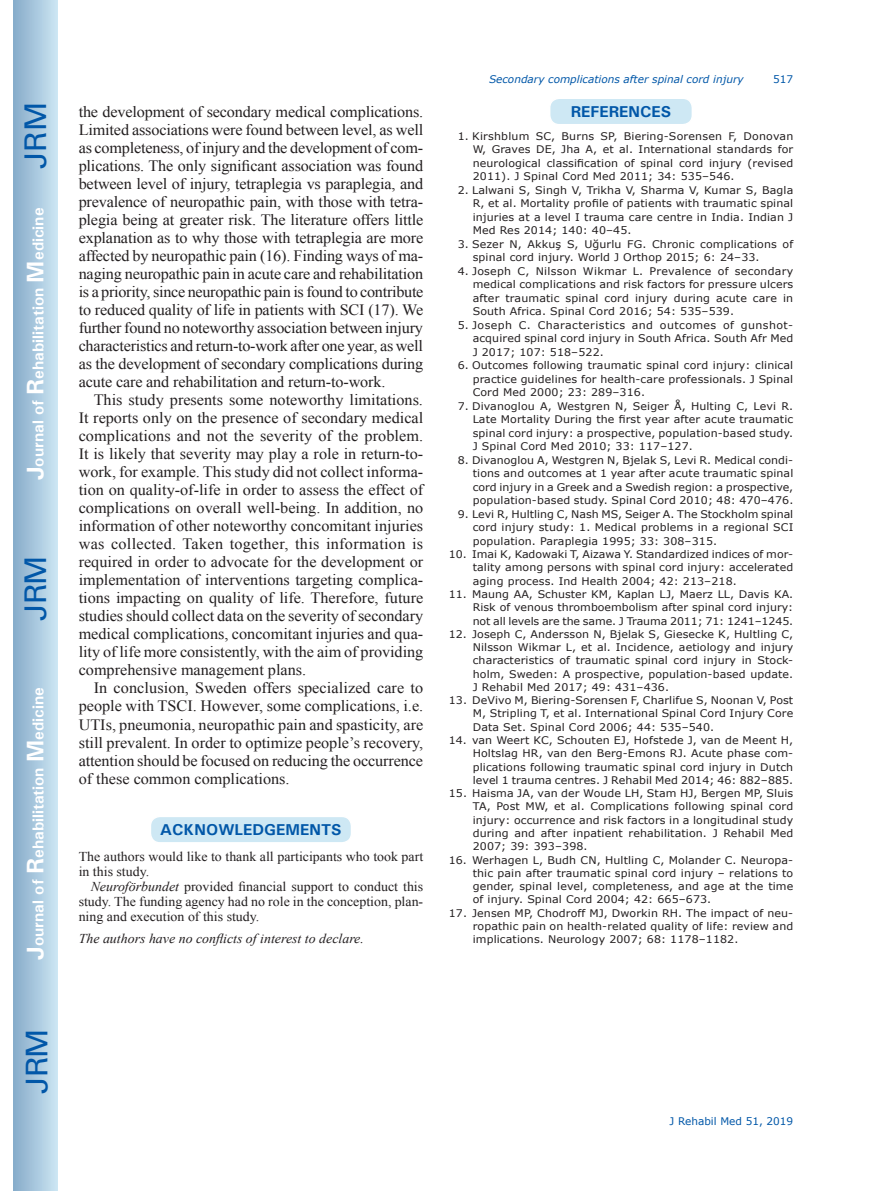
<style>
.page{position:relative;width:872px;height:1191px;background:#fff}
.page>*{position:absolute;margin:0;border:0;box-sizing:border-box;transform-origin:0 0}
.t1{font:30px "Univers";letter-spacing:-.03em;color:#0157a8}
.t2{font:15.75px/18px "Times New Roman";letter-spacing:-.005em;color:#231f20;text-align:justify}
.t3{font:700 15.75px "Univers";color:#fff}
.t4{font:700 15.75px "Univers";color:#0157a8}
.t5{font:13.5px/15px "Times New Roman";color:#231f20}
.t6{font:italic 13.5px "Times New Roman";color:#231f20}
.t7{font:10.5px/13.5px "Verdana";letter-spacing:.01em;color:#231f20;text-align:justify;scale:1.05 1}
.t8{font:italic 10.5px "Verdana";color:#0157a8}
.t9{font:10.5px "Verdana";color:#0157a8}
.s1{font-size:24px}
.s2{font-style:italic}
</style>
<div class="page">
<div style="left:14px;top:0;width:43px;height:1191px;background:linear-gradient(to right,#88acca,#cbe5f2)"></div>
<div style="left:549px;top:98px;width:143px;height:27px;background:#cee8f4;border-radius:10px"></div>
<div style="left:549px;top:97px;width:144px;height:28px;border:2px solid #fff;border-radius:10px"></div>
<div style="left:150px;top:816px;width:201px;height:27px;background:#cee8f4;border-radius:10px"></div>
<div style="left:150px;top:815px;width:202px;height:28px;border:2px solid #fff;border-radius:10px"></div>
<h1 class="t1" style="left:18px;top:169px;width:68px;rotate:-90deg">JRM</h1>
<h2 class="t3" style="left:28px;top:480px;width:274px;rotate:-90deg"><span class="s1">J</span>ournal of <span class="s1">R</span>ehabilitation <span class="s1">M</span>edicine</h2>
<h1 class="t1" style="left:18px;top:620px;width:67px;rotate:-90deg">JRM</h1>
<h2 class="t3" style="left:28px;top:959px;width:274px;rotate:-90deg"><span class="s1">J</span>ournal of <span class="s1">R</span>ehabilitation <span class="s1">M</span>edicine</h2>
<h1 class="t1" style="left:19px;top:1093px;width:67px;rotate:-90deg">JRM</h1>
<p class="t2" style="left:79px;top:103px;width:346px">the development of secondary medical complications.<br>Limited associations were found between level, as well as completeness, of injury and the development of com&shy;plications. The only significant association was found between level of injury, tetraplegia vs paraplegia, and prevalence of neuropathic pain, with those with tetra&shy;plegia being at greater risk. The literature offers little explanation as to why those with tetraplegia are more affected by neuropathic pain (16). Finding ways of ma&shy;naging neuropathic pain in acute care and rehabilitation is a priority, since neuropathic pain is found to contribute to reduced quality of life in patients with SCI (17). We further found no noteworthy association between injury characteristics and return-to-work after one year, as well as the development of secondary complications during acute care and rehabilitation and return-to-work.</p>
<p class="t2" style="left:79px;top:391px;width:346px;text-indent:15px">This study presents some noteworthy limitations.<br>It reports only on the presence of secondary medical complications and not the severity of the problem.<br>It is likely that severity may play a role in return-to&shy;work, for example. This study did not collect informa&shy;tion on quality-of-life in order to assess the effect of complications on overall well-being. In addition, no information of other noteworthy concomitant injuries was collected. Taken together, this information is required in order to advocate for the development or implementation of interventions targeting complica&shy;tions impacting on quality of life. Therefore, future studies should collect data on the severity of secondary medical complications, concomitant injuries and qua&shy;lity of life more consistently, with the aim of providing comprehensive management plans.</p>
<p class="t2" style="left:79px;top:679px;width:346px;text-indent:15px">In conclusion, Sweden offers specialized care to people with TSCI. However, some complications, i.e.<br>UTIs, pneumonia, neuropathic pain and spasticity, are still prevalent. In order to optimize people’s recovery, attention should be focused on reducing the occurrence of these common complications.</p>
<h2 class="t4" style="left:160px;top:820px;width:183px">ACKNOWLEDGEMENTS</h2>
<p class="t5" style="left:79px;top:848px;width:346px">The authors would like to thank all participants who took part in this study.</p>
<p class="t5" style="left:79px;top:878px;width:346px;text-align:justify;text-indent:12px"><span class="s2">Neuroförbundet</span> provided financial support to conduct this study. The funding agency had no role in the conception, plan&shy;ning and execution of this study.</p>
<p class="t6" style="left:79px;top:929px;width:287px">The authors have no conflicts of interest to declare.</p>
<p class="t8" style="left:489px;top:72px;width:256px">Secondary complications after spinal cord injury</p>
<p class="t9" style="left:773px;top:72px;width:22px">517</p>
<h2 class="t4" style="left:571px;top:102px;width:102px">REFERENCES</h2>
<p class="t7" style="left:473px;top:129px;width:307px;text-indent:-15px">1. Kirshblum SC, Burns SP, Biering-Sorensen F, Donovan W, Graves DE, Jha A, et al. International standards for neurological classification of spinal cord injury (revised 2011). J Spinal Cord Med 2011; 34: 535–546.</p>
<p class="t7" style="left:473px;top:183px;width:307px;text-indent:-15px">2. Lalwani S, Singh V, Trikha V, Sharma V, Kumar S, Bagla R, et al. Mortality profile of patients with traumatic spinal injuries at a level I trauma care centre in India. Indian J Med Res 2014; 140: 40–45.</p>
<p class="t7" style="left:473px;top:237px;width:307px;text-indent:-15px">3. Sezer N, Akkuş S, Uğurlu FG. Chronic complications of spinal cord injury. World J Orthop 2015; 6: 24–33.</p>
<p class="t7" style="left:473px;top:264px;width:307px;text-indent:-15px">4. Joseph C, Nilsson Wikmar L. Prevalence of secondary medical complications and risk factors for pressure ulcers after traumatic spinal cord injury during acute care in South Africa. Spinal Cord 2016; 54: 535–539.</p>
<p class="t7" style="left:473px;top:318px;width:307px;text-indent:-15px">5. Joseph C. Characteristics and outcomes of gunshot&shy;acquired spinal cord injury in South Africa. South Afr Med J 2017; 107: 518–522.</p>
<p class="t7" style="left:473px;top:359px;width:307px;text-indent:-15px">6. Outcomes following traumatic spinal cord injury: clinical practice guidelines for health-care professionals. J Spinal Cord Med 2000; 23: 289–316.</p>
<p class="t7" style="left:473px;top:399px;width:307px;text-indent:-15px">7. Divanoglou A, Westgren N, Seiger Å, Hulting C, Levi R.<br>Late Mortality During the first year after acute traumatic spinal cord injury: a prospective, population-based study.<br>J Spinal Cord Med 2010; 33: 117–127.</p>
<p class="t7" style="left:473px;top:453px;width:307px;text-indent:-15px">8. Divanoglou A, Westgren N, Bjelak S, Levi R. Medical condi&shy;tions and outcomes at 1 year after acute traumatic spinal cord injury in a Greek and a Swedish region: a prospective, population-based study. Spinal Cord 2010; 48: 470–476.</p>
<p class="t7" style="left:473px;top:507px;width:307px;text-indent:-15px">9. Levi R, Hultling C, Nash MS, Seiger A. The Stockholm spinal cord injury study: 1. Medical problems in a regional SCI population. Paraplegia 1995; 33: 308–315.</p>
<p class="t7" style="left:473px;top:548px;width:307px;text-indent:-24px">10. Imai K, Kadowaki T, Aizawa Y. Standardized indices of mor&shy;tality among persons with spinal cord injury: accelerated aging process. Ind Health 2004; 42: 213–218.</p>
<p class="t7" style="left:473px;top:587px;width:307px;text-indent:-24px">11. Maung AA, Schuster KM, Kaplan LJ, Maerz LL, Davis KA.<br>Risk of venous thromboembolism after spinal cord injury: not all levels are the same. J Trauma 2011; 71: 1241–1245.</p>
<p class="t7" style="left:473px;top:627px;width:307px;text-indent:-24px">12. Joseph C, Andersson N, Bjelak S, Giesecke K, Hultling C, Nilsson Wikmar L, et al. Incidence, aetiology and injury characteristics of traumatic spinal cord injury in Stock&shy;holm, Sweden: A prospective, population-based update.<br>J Rehabil Med 2017; 49: 431–436.</p>
<p class="t7" style="left:473px;top:694px;width:307px;text-indent:-24px">13. DeVivo M, Biering-Sorensen F, Charlifue S, Noonan V, Post M, Stripling T, et al. International Spinal Cord Injury Core Data Set. Spinal Cord 2006; 44: 535–540.</p>
<p class="t7" style="left:473px;top:733px;width:307px;text-indent:-24px">14. van Weert KC, Schouten EJ, Hofstede J, van de Meent H, Holtslag HR, van den Berg-Emons RJ. Acute phase com&shy;plications following traumatic spinal cord injury in Dutch level 1 trauma centres. J Rehabil Med 2014; 46: 882–885.</p>
<p class="t7" style="left:473px;top:787px;width:307px;text-indent:-24px">15. Haisma JA, van der Woude LH, Stam HJ, Bergen MP, Sluis TA, Post MW, et al. Complications following spinal cord injury: occurrence and risk factors in a longitudinal study during and after inpatient rehabilitation. J Rehabil Med 2007; 39: 393–398.</p>
<p class="t7" style="left:473px;top:853px;width:307px;text-indent:-24px">16. Werhagen L, Budh CN, Hultling C, Molander C. Neuropa&shy;thic pain after traumatic spinal cord injury – relations to gender, spinal level, completeness, and age at the time of injury. Spinal Cord 2004; 42: 665–673.</p>
<p class="t7" style="left:473px;top:906px;width:307px;text-indent:-24px">17. Jensen MP, Chodroff MJ, Dworkin RH. The impact of neu&shy;ropathic pain on health-related quality of life: review and implications. Neurology 2007; 68: 1178–1182.</p>
<p class="t9" style="left:669px;top:1114px;width:125px">J Rehabil Med 51, 2019</p>
</div>
